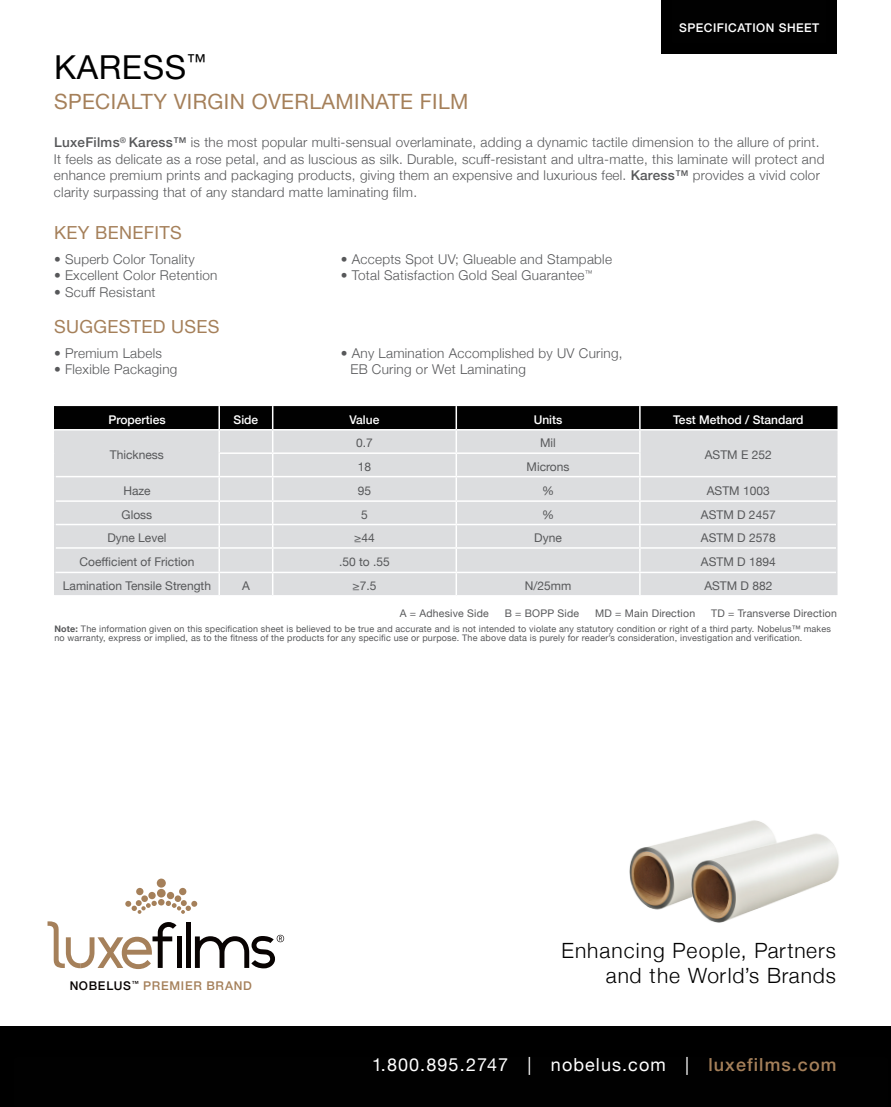
<style>
.page{position:relative;width:891px;height:1107px;background:#fff}
.page>*{position:absolute;margin:0;border:0;box-sizing:border-box;transform-origin:0 0}
.t1{font:33px "Helvetica Neue";letter-spacing:.02em;color:#010101}
.t2{font:300 21px/25.5px "Helvetica Neue";letter-spacing:.05em;color:#010101;text-align:right}
.t3{font:21px "Helvetica Neue";letter-spacing:.02em;color:#a5805a}
.t4{font:18px "Helvetica Neue";letter-spacing:.06em;color:#fff}
.t5{font:18px "Helvetica Neue";letter-spacing:.02em;color:#a5805a}
.t6{font:300 13.5px/16.5px "Helvetica Neue";letter-spacing:.02em;color:#57585a}
.t7{font:12px "Helvetica Neue";color:#57585a}
.t8{font:500 12px "Helvetica Neue";color:#fff}
.t9{font:500 12px "Helvetica Neue";letter-spacing:.06em;color:#a5805a}
.t10{font:500 12px "Helvetica Neue";letter-spacing:.04em;color:#fff}
.t11{font:12px "Helvetica Neue LT Std";color:#57585a}
.t12{font:10.5px "Helvetica Neue";letter-spacing:.02em;color:#57585a}
.t13{font:9px/9px "Helvetica Neue";letter-spacing:.02em;color:#57585a}
.s1{font-weight:500}
.s2{font-family:"Helvetica Neue"}
.s3{font-weight:700}
.s4{color:#080302}
.s5{font-weight:500;color:#a5805a}
</style>
<div class="page">
<div style="left:659px;top:0;width:179px;height:55px;background:#010101"></div>
<div style="left:0;top:1023px;width:891px;height:84px;background:#010101"></div>
<svg style="left:48px;top:921px;width:129px;height:48px"></svg>
<div style="left:177px;top:936px;width:5px;height:32px;background:#080302"></div>
<div style="left:186px;top:922px;width:5px;height:46px;background:#080302"></div>
<svg style="left:195px;top:935px;width:89px;height:33px"></svg>
<div style="left:158px;top:899px;width:7px;height:7px;background:#a5805a;border-radius:50%"></div>
<div style="left:157px;top:889px;width:9px;height:9px;background:#a5805a;border-radius:50%"></div>
<div style="left:157px;top:879px;width:9px;height:9px;background:#a5805a;border-radius:50%"></div>
<div style="left:167px;top:892px;width:7px;height:7px;background:#a5805a;border-radius:50%"></div>
<div style="left:175px;top:895px;width:6px;height:7px;background:#a5805a;border-radius:50%"></div>
<div style="left:179px;top:888px;width:7px;height:7px;background:#a5805a;border-radius:50%"></div>
<svg style="left:166px;top:900px;width:31px;height:14px"></svg>
<div style="left:148px;top:892px;width:8px;height:7px;background:#a5805a;border-radius:50%"></div>
<div style="left:141px;top:895px;width:7px;height:7px;background:#a5805a;border-radius:50%"></div>
<div style="left:136px;top:888px;width:7px;height:7px;background:#a5805a;border-radius:50%"></div>
<svg style="left:125px;top:900px;width:32px;height:14px"></svg>
<img style="left:629px;top:843px;width:34px;height:67px">
<img style="left:663px;top:820px;width:176px;height:103px">
<hr style="left:54px;top:431px;width:2px;height:22px;background:#dcdddf">
<hr style="left:836px;top:431px;width:2px;height:22px;background:#dcdddf">
<hr style="left:54px;top:453px;width:2px;height:24px;background:#dcdddf">
<hr style="left:836px;top:453px;width:2px;height:24px;background:#dcdddf">
<hr style="left:54px;top:477px;width:2px;height:24px;background:#dcdddf">
<hr style="left:836px;top:477px;width:2px;height:24px;background:#dcdddf">
<hr style="left:54px;top:501px;width:2px;height:24px;background:#dcdddf">
<hr style="left:836px;top:501px;width:2px;height:24px;background:#dcdddf">
<hr style="left:54px;top:525px;width:2px;height:23px;background:#dcdddf">
<hr style="left:836px;top:525px;width:2px;height:23px;background:#dcdddf">
<hr style="left:54px;top:548px;width:2px;height:24px;background:#dcdddf">
<hr style="left:836px;top:548px;width:2px;height:24px;background:#dcdddf">
<hr style="left:54px;top:572px;width:2px;height:23px;background:#dcdddf">
<hr style="left:836px;top:572px;width:2px;height:23px;background:#dcdddf">
<svg style="left:55px;top:406px;width:781px;height:189px;background:#c2c3c5"></svg>
<hr style="left:639px;top:406px;width:2px;height:23px;background:#fff">
<hr style="left:54px;top:429px;width:165px;height:2px;background:#fff">
<hr style="left:219px;top:429px;width:54px;height:2px;background:#fff">
<hr style="left:273px;top:429px;width:183px;height:2px;background:#fff">
<hr style="left:456px;top:429px;width:184px;height:2px;background:#fff">
<hr style="left:640px;top:429px;width:198px;height:2px;background:#fff">
<hr style="left:56px;top:572px;width:163px;height:1px;background:#fff">
<hr style="left:219px;top:572px;width:54px;height:1px;background:#fff">
<hr style="left:273px;top:572px;width:183px;height:1px;background:#fff">
<hr style="left:456px;top:572px;width:184px;height:1px;background:#fff">
<hr style="left:640px;top:572px;width:196px;height:1px;background:#fff">
<hr style="left:54px;top:406px;width:2px;height:23px;background:#010101">
<hr style="left:836px;top:406px;width:2px;height:23px;background:#010101">
<p class="t10" style="left:679px;top:18px;width:142px">SPECIFICATION SHEET</p>
<h1 class="t1" style="left:54px;top:44px;width:153px">KARESS<sup>™</sup></h1>
<h2 class="t3" style="left:54px;top:87px;width:416px">SPECIALTY VIRGIN OVERLAMINATE FILM</h2>
<p class="t6" style="left:54px;top:133px;width:772px"><span class="s1">LuxeFilms</span><sup>®</sup> <span class="s1">Karess™</span> is the most popular multi-sensual overlaminate, adding a dynamic tactile dimension to the allure of print.<br>It feels as delicate as a rose petal, and as luscious as silk. Durable, scuff-resistant and ultra-matte, this laminate will protect and enhance premium prints and packaging products, giving them an expensive and luxurious feel. <span class="s1">Karess™</span> provides a vivid color clarity surpassing that of any standard matte laminating film.</p>
<h3 class="t5" style="left:54px;top:219px;width:129px">KEY BENEFITS</h3>
<p class="t6" style="left:54px;top:250px;width:142px">• Superb Color Tonality</p>
<p class="t6" style="left:54px;top:266px;width:165px">• Excellent Color Retention</p>
<p class="t6" style="left:54px;top:283px;width:103px">• Scuff Resistant</p>
<h3 class="t5" style="left:54px;top:313px;width:167px">SUGGESTED USES</h3>
<p class="t6" style="left:54px;top:344px;width:110px">• Premium Labels</p>
<p class="t6" style="left:54px;top:360px;width:125px">• Flexible Packaging</p>
<p class="t6" style="left:341px;top:250px;width:273px">• Accepts Spot UV; Glueable and Stampable</p>
<p class="t6" style="left:341px;top:266px;width:253px">• Total Satisfaction Gold Seal Guarantee<sup>™</sup></p>
<p class="t6" style="left:350px;top:344px;width:274px;text-indent:-10px">• Any Lamination Accomplished by UV Curing,<br>EB Curing or Wet Laminating</p>
<p class="t8" style="left:108px;top:410px;width:59px">Properties</p>
<p class="t8" style="left:234px;top:410px;width:26px">Side</p>
<p class="t8" style="left:350px;top:410px;width:31px">Value</p>
<p class="t8" style="left:534px;top:410px;width:30px">Units</p>
<p class="t8" style="left:673px;top:410px;width:132px">Test Method / Standard</p>
<p class="t7" style="left:110px;top:446px;width:56px">Thickness</p>
<p class="t7" style="left:356px;top:434px;width:18px">0.7</p>
<p class="t7" style="left:540px;top:434px;width:17px">Mil</p>
<p class="t7" style="left:705px;top:446px;width:68px">ASTM E 252</p>
<p class="t11" style="left:358px;top:459px;width:15px">1<span class="s2">8</span></p>
<p class="t7" style="left:527px;top:458px;width:44px">Microns</p>
<p class="t7" style="left:123px;top:482px;width:29px">Haze</p>
<p class="t7" style="left:358px;top:482px;width:15px">95</p>
<p class="t7" style="left:542px;top:482px;width:13px">%</p>
<p class="t7" style="left:707px;top:482px;width:64px">ASTM 1003</p>
<p class="t7" style="left:122px;top:506px;width:32px">Gloss</p>
<p class="t7" style="left:361px;top:506px;width:8px">5</p>
<p class="t7" style="left:542px;top:506px;width:13px">%</p>
<p class="t7" style="left:701px;top:506px;width:76px">ASTM D 2457</p>
<p class="t7" style="left:107px;top:529px;width:61px">Dyne Level</p>
<p class="t7" style="left:354px;top:529px;width:22px">≥44</p>
<p class="t7" style="left:534px;top:529px;width:29px">Dyne</p>
<p class="t7" style="left:701px;top:529px;width:76px">ASTM D 2578</p>
<p class="t7" style="left:80px;top:553px;width:116px">Coefficient of Friction</p>
<p class="t7" style="left:339px;top:553px;width:52px">.50 to .55</p>
<p class="t7" style="left:701px;top:553px;width:76px">ASTM D 1894</p>
<p class="t7" style="left:63px;top:577px;width:150px">Lamination Tensile Strength</p>
<p class="t7" style="left:242px;top:577px;width:9px">A</p>
<p class="t7" style="left:353px;top:577px;width:25px">≥7.5</p>
<p class="t7" style="left:525px;top:577px;width:48px">N/25mm</p>
<p class="t7" style="left:704px;top:577px;width:70px">ASTM D 882</p>
<p class="t12" style="left:400px;top:605px;width:91px">A = Adhesive Side</p>
<p class="t12" style="left:505px;top:605px;width:76px">B = BOPP Side</p>
<p class="t12" style="left:595px;top:605px;width:102px">MD = Main Direction</p>
<p class="t12" style="left:711px;top:605px;width:127px">TD = Transverse Direction</p>
<p class="t13" style="left:54px;top:625px;width:778px"><span class="s3">Note:</span> The information given on this specification sheet is believed to be true and accurate and is not intended to violate any statutory condition or right of a third party. Nobelus™ makes no warranty, express or implied, as to the fitness of the products for any specific use or purpose. The above data is purely for reader’s consideration, investigation and verification.</p>
<p class="t9" style="left:70px;top:976px;width:184px"><span class="s4">NOBELUS</span><sup>™</sup> PREMIER BRAND</p>
<h2 class="t2" style="left:561px;top:936px;width:276px">Enhancing People, Partners and the World’s Brands</h2>
<h3 class="t4" style="left:372px;top:1051px;width:466px">1.800.895.2747 | nobelus.com | <span class="s5">luxefilms.com</span></h3>
</div>
